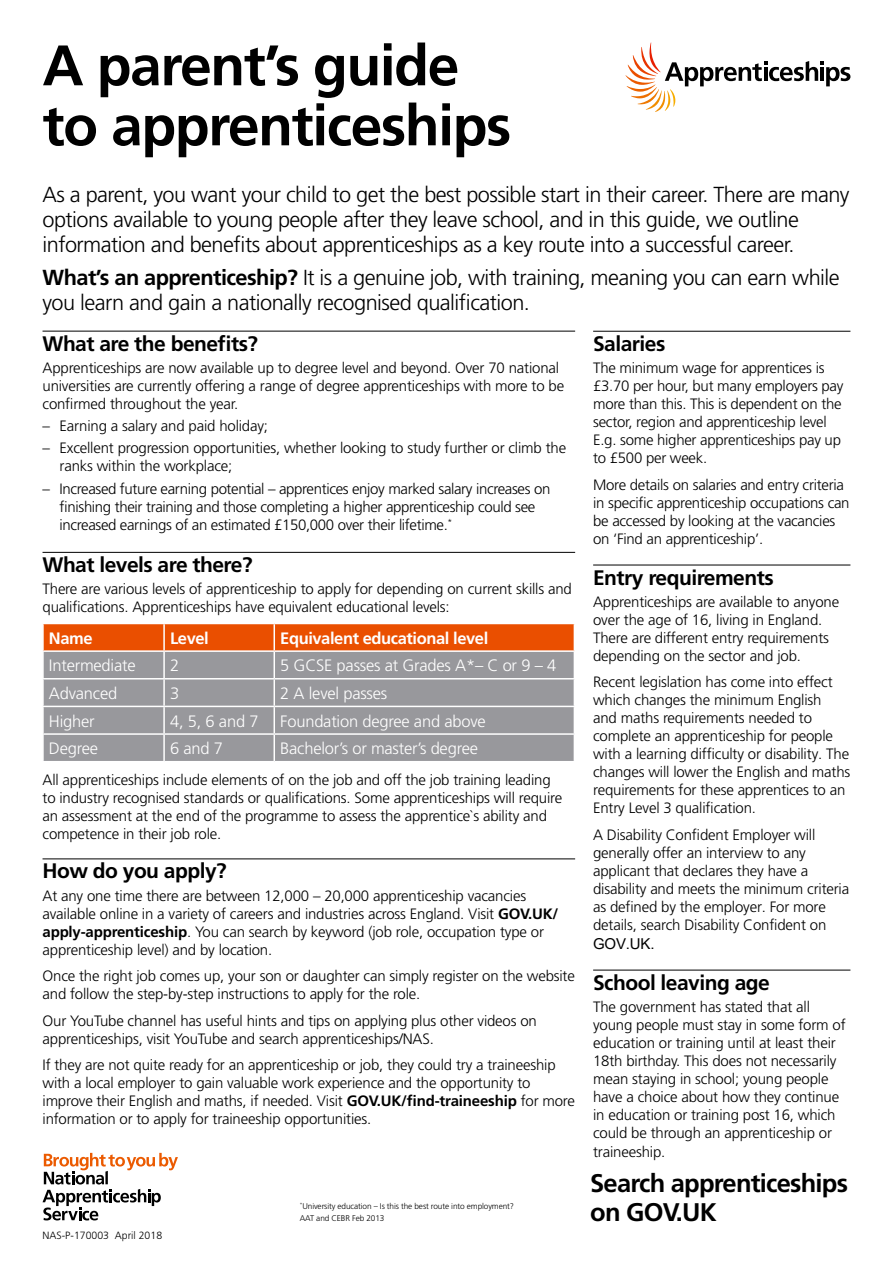
<style>
.page{position:relative;width:893px;height:1263px;background:#fff}
.page>*{position:absolute;margin:0;border:0;box-sizing:border-box;transform-origin:0 0}
.t1{font:700 57px/60px "Frutiger";letter-spacing:-.025em;color:#000}
.t2{font:700 25.5px/28.5px "Frutiger";letter-spacing:-.03em;color:#000}
.t3{font:300 21.75px/24.8px "Frutiger";letter-spacing:-.025em;color:#000}
.t4{font:700 21px "Frutiger";letter-spacing:-.025em;color:#000}
.t5{font:300 16.5px "Frutiger";letter-spacing:-.01em;color:#fff}
.t6{font:700 16.5px "Frutiger";letter-spacing:-.025em;color:#fff}
.t7{font:300 15px/18px "Frutiger";letter-spacing:-.01em;color:#000}
.t8{font:15px "Arial";color:#000}
.t9{font:300 10.5px "Frutiger";color:#000}
.t10{font:300 8.25px/12px "Frutiger";letter-spacing:-.01em;color:#000}
.s1{font-weight:700}
</style>
<div class="page">
<svg style="left:625px;top:43px;width:225px;height:69px"></svg>
<hr style="left:820px;top:67px;width:4px;height:14px;background:#000">
<hr style="left:593px;top:331px;width:257px;height:1px;background:#000">
<hr style="left:593px;top:565px;width:257px;height:1px;background:#000">
<hr style="left:593px;top:970px;width:257px;height:1px;background:#000">
<hr style="left:43px;top:552px;width:532px;height:1px;background:#000">
<hr style="left:43px;top:331px;width:532px;height:1px;background:#000">
<hr style="left:43px;top:858px;width:532px;height:1px;background:#000">
<svg style="left:43px;top:623px;width:532px;height:138px;background:#ad9084"></svg>
<svg style="left:43px;top:1153px;width:135px;height:67px"></svg>
<h1 class="t1" style="left:43px;top:35px;width:470px">A parent’s guide to apprenticeships</h1>
<p class="t3" style="left:43px;top:182px;width:808px">As a parent, you want your child to get the best possible start in their career. There are many options available to young people after they leave school, and in this guide, we outline information and benefits about apprenticeships as a key route into a successful career.</p>
<h3 class="t3" style="left:43px;top:265px;width:799px"><span class="s1">What’s an apprenticeship?</span> It is a genuine job, with training, meaning you can earn while you learn and gain a nationally recognised qualification.</h3>
<h3 class="t4" style="left:593px;top:331px;width:74px">Salaries</h3>
<p class="t7" style="left:593px;top:359px;width:252px">The minimum wage for apprentices is £3.70 per hour, but many employers pay more than this. This is dependent on the sector, region and apprenticeship level E.g. some higher apprenticeships pay up to £500 per week.</p>
<p class="t7" style="left:593px;top:475px;width:258px">More details on salaries and entry criteria in specific apprenticeship occupations can be accessed by looking at the vacancies on ‘Find an apprenticeship’.</p>
<h3 class="t4" style="left:593px;top:565px;width:182px">Entry requirements</h3>
<p class="t7" style="left:593px;top:592px;width:247px">Apprenticeships are available to anyone over the age of 16, living in England.<br>There are different entry requirements depending on the sector and job.</p>
<p class="t7" style="left:593px;top:673px;width:259px">Recent legislation has come into effect which changes the minimum English<br>and maths requirements needed to complete an apprenticeship for people with a learning difficulty or disability. The changes will lower the English and maths requirements for these apprentices to an Entry Level 3 qualification.</p>
<p class="t7" style="left:593px;top:825px;width:258px">A Disability Confident Employer will generally offer an interview to any applicant that declares they have a disability and meets the minimum criteria as defined by the employer. For more details, search Disability Confident on</p>
<p class="t8" style="left:593px;top:933px;width:63px">GOV.UK.</p>
<h3 class="t4" style="left:593px;top:970px;width:178px">School leaving age</h3>
<p class="t7" style="left:593px;top:997px;width:254px">The government has stated that all young people must stay in some form of education or training until at least their 18th birthday. This does not necessarily mean staying in school; young people have a choice about how they continue in education or training post 16, which could be through an apprenticeship or traineeship.</p>
<h3 class="t4" style="left:43px;top:331px;width:217px">What are the benefits?</h3>
<p class="t7" style="left:43px;top:359px;width:523px">Apprenticeships are now available up to degree level and beyond. Over 70 national universities are currently offering a range of degree apprenticeships with more to be confirmed throughout the year.</p>
<p class="t7" style="left:43px;top:417px;width:227px">– Earning a salary and paid holiday;</p>
<p class="t7" style="left:60px;top:439px;width:508px;text-indent:-17px">– Excellent progression opportunities, whether looking to study further or climb the ranks within the workplace;</p>
<p class="t7" style="left:60px;top:479px;width:492px;text-indent:-17px">– Increased future earning potential – apprentices enjoy marked salary increases on finishing their training and those completing a higher apprenticeship could see increased earnings of an estimated £150,000 over their lifetime.<sup>*</sup></p>
<h3 class="t4" style="left:43px;top:552px;width:211px">What levels are there?</h3>
<p class="t7" style="left:43px;top:580px;width:531px">There are various levels of apprenticeship to apply for depending on current skills and qualifications. Apprenticeships have equivalent educational levels:</p>
<p class="t6" style="left:49px;top:628px;width:45px">Name</p>
<p class="t6" style="left:170px;top:628px;width:40px">Level</p>
<p class="t6" style="left:280px;top:628px;width:210px">Equivalent educational level</p>
<p class="t5" style="left:49px;top:656px;width:88px">Intermediate</p>
<p class="t5" style="left:170px;top:656px;width:11px">2</p>
<p class="t5" style="left:280px;top:656px;width:278px">5 GCSE passes at Grades A*– C or 9 – 4</p>
<p class="t5" style="left:49px;top:684px;width:70px">Advanced</p>
<p class="t5" style="left:170px;top:684px;width:11px">3</p>
<p class="t5" style="left:280px;top:684px;width:109px">2 A level passes</p>
<p class="t5" style="left:49px;top:712px;width:47px">Higher</p>
<p class="t5" style="left:170px;top:712px;width:90px">4, 5, 6 and 7</p>
<p class="t5" style="left:280px;top:712px;width:207px">Foundation degree and above</p>
<p class="t5" style="left:49px;top:739px;width:51px">Degree</p>
<p class="t5" style="left:170px;top:739px;width:54px">6 and 7</p>
<p class="t5" style="left:280px;top:739px;width:199px">Bachelor’s or master’s degree</p>
<p class="t7" style="left:43px;top:770px;width:521px">All apprenticeships include elements of on the job and off the job training leading to industry recognised standards or qualifications. Some apprenticeships will require an assessment at the end of the programme to assess the apprentice`s ability and competence in their job role.</p>
<h3 class="t4" style="left:43px;top:859px;width:186px">How do you apply?</h3>
<p class="t7" style="left:43px;top:886px;width:517px">At any one time there are between 12,000 – 20,000 apprenticeship vacancies available online in a variety of careers and industries across England. Visit <span class="s1">GOV.UK/ apply-apprenticeship</span>. You can search by keyword (job role, occupation type or apprenticeship level) and by location.</p>
<p class="t7" style="left:43px;top:967px;width:534px">Once the right job comes up, your son or daughter can simply register on the website and follow the step-by-step instructions to apply for the role.</p>
<p class="t7" style="left:43px;top:1011px;width:496px">Our YouTube channel has useful hints and tips on applying plus other videos on apprenticeships, visit YouTube and search apprenticeships/NAS.</p>
<p class="t7" style="left:43px;top:1056px;width:534px">If they are not quite ready for an apprenticeship or job, they could try a traineeship with a local employer to gain valuable work experience and the opportunity to improve their English and maths, if needed. Visit <span class="s1">GOV.UK/find-traineeship</span> for more information or to apply for traineeship opportunities.</p>
<p class="t9" style="left:43px;top:1230px;width:121px">NAS-P-170003 April 2018</p>
<p class="t10" style="left:300px;top:1200px;width:216px"><sup>*</sup>University education – Is this the best route into employment?<br>AAT and CEBR Feb 2013</p>
<h2 class="t2" style="left:590px;top:1169px;width:259px">Search apprenticeships on GOV.UK</h2>
</div>
